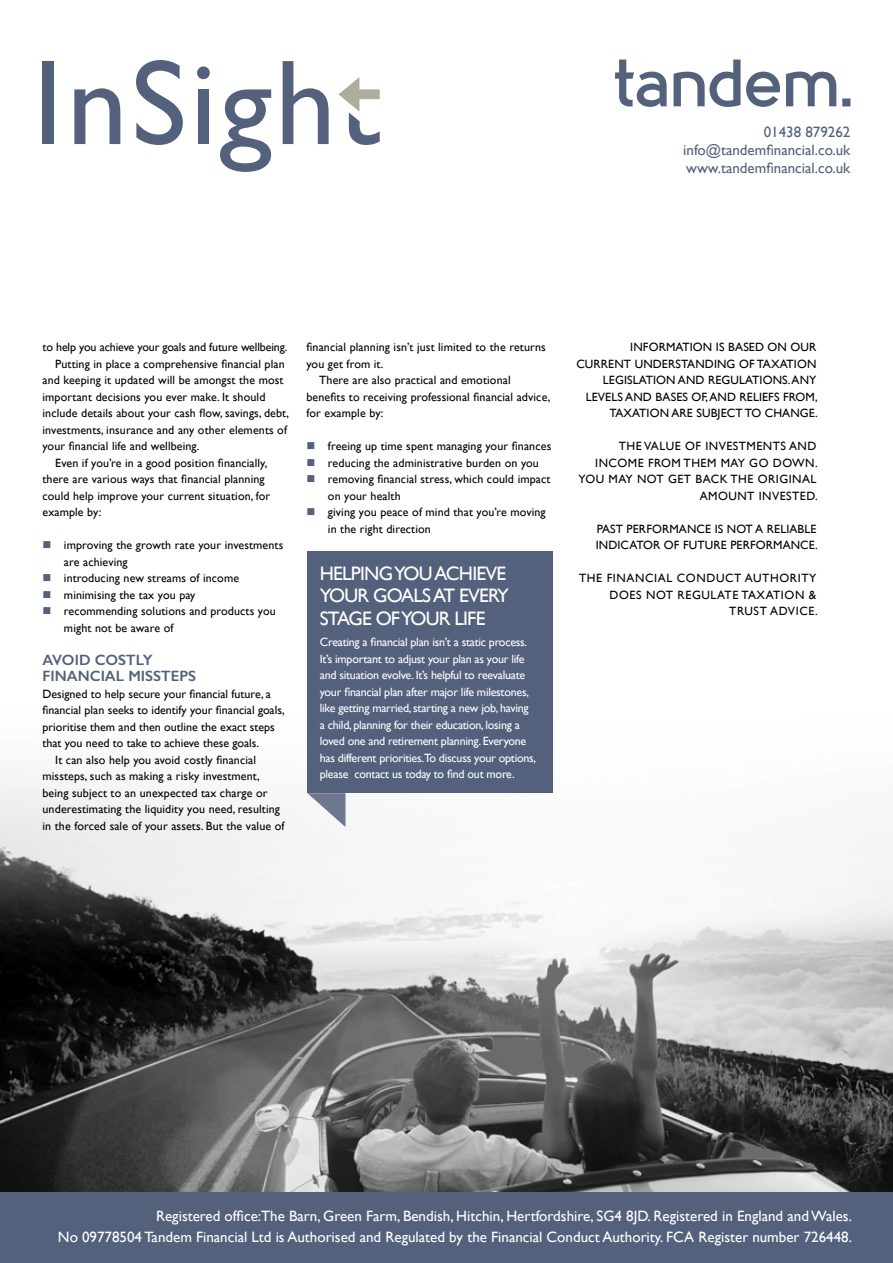
<style>
.page{position:relative;width:893px;height:1263px;background:#fff}
.page>*{position:absolute;margin:0;border:0;box-sizing:border-box;transform-origin:0 0}
.t1{font:19.5px/22.5px "Gill Sans";letter-spacing:-.04em;color:#fff}
.t2{font:15px/21px "Gill Sans";color:#fff;text-align:right}
.t3{font:15px/18px "Gill Sans";color:#53617d;text-align:justify}
.t4{font:600 15px/16.5px "Gill Sans";color:#53617d}
.t5{font:12px/16.5px "Gill Sans";letter-spacing:.01em;color:#000}
.t6{font:12px/16.5px "Gill Sans";letter-spacing:-.02em;color:#fff}
.t7{font:12px/16.5px "Gill Sans";letter-spacing:.04em;color:#000;text-align:right}
.t8{font:12px/16.5px "Gill Sans";letter-spacing:.05em;color:#000;text-align:right}
.t9{font:12px "Gill Sans";letter-spacing:-.01em;color:#000}
.s1{color:#53617d}
</style>
<div class="page">
<img style="left:0;top:568px;width:893px;height:624px">
<svg style="left:307px;top:793px;width:38px;height:34px"></svg>
<div style="left:307px;top:552px;width:245px;height:241px;background:#53617d"></div>
<div style="left:0;top:1192px;width:893px;height:71px;background:#53617d"></div>
<svg style="left:615px;top:60px;width:235px;height:47px"></svg>
<div style="left:43px;top:61px;width:11px;height:82px;background:#53617d"></div>
<svg style="left:136px;top:60px;width:47px;height:85px"></svg>
<div style="left:198px;top:89px;width:11px;height:55px;background:#53617d"></div>
<svg style="left:74px;top:88px;width:46px;height:56px"></svg>
<svg style="left:220px;top:89px;width:51px;height:83px"></svg>
<svg style="left:197px;top:66px;width:13px;height:13px"></svg>
<svg style="left:283px;top:61px;width:46px;height:83px"></svg>
<svg style="left:338px;top:77px;width:42px;height:68px"></svg>
<p class="t3" style="left:683px;top:123px;width:169px;text-indent:81px">01438 879262 info@tandemfinancial.co.uk www.tandemfinancial.co.uk</p>
<p class="t9" style="left:43px;top:340px;width:246px">to help you achieve your goals and future wellbeing.</p>
<p class="t5" style="left:55px;top:355px;width:231px">Putting in place a comprehensive financial plan</p>
<p class="t5" style="left:43px;top:372px;width:243px">and keeping it updated will be amongst the most</p>
<p class="t5" style="left:43px;top:388px;width:224px">important decisions you ever make. It should</p>
<p class="t5" style="left:43px;top:405px;width:248px">include details about your cash flow, savings, debt,</p>
<p class="t5" style="left:43px;top:421px;width:246px">investments, insurance and any other elements of</p>
<p class="t5" style="left:43px;top:438px;width:158px">your financial life and wellbeing.</p>
<p class="t5" style="left:55px;top:454px;width:214px">Even if you’re in a good position financially,</p>
<p class="t5" style="left:43px;top:471px;width:224px">there are various ways that financial planning</p>
<p class="t5" style="left:43px;top:487px;width:229px">could help improve your current situation, for</p>
<p class="t5" style="left:43px;top:504px;width:60px">example by:</p>
<p class="t5" style="left:64px;top:537px;width:221px;text-indent:-21px"><span class="s1">■</span> improving the growth rate your investments are achieving</p>
<p class="t5" style="left:43px;top:570px;width:198px"><span class="s1">■</span> introducing new streams of income</p>
<p class="t5" style="left:43px;top:586px;width:154px"><span class="s1">■</span> minimising the tax you pay</p>
<p class="t5" style="left:64px;top:603px;width:213px;text-indent:-21px"><span class="s1">■</span> recommending solutions and products you might not be aware of</p>
<p class="t4" style="left:43px;top:651px;width:155px">AVOID COSTLY<br>FINANCIAL MISSTEPS</p>
<p class="t5" style="left:43px;top:685px;width:230px">Designed to help secure your financial future, a</p>
<p class="t5" style="left:43px;top:702px;width:244px">financial plan seeks to identify your financial goals,</p>
<p class="t5" style="left:43px;top:718px;width:234px">prioritise them and then outline the exact steps</p>
<p class="t5" style="left:43px;top:735px;width:218px">that you need to take to achieve these goals.</p>
<p class="t5" style="left:55px;top:751px;width:202px">It can also help you avoid costly financial</p>
<p class="t5" style="left:43px;top:768px;width:219px">missteps, such as making a risky investment,</p>
<p class="t5" style="left:43px;top:784px;width:227px">being subject to an unexpected tax charge or</p>
<p class="t5" style="left:43px;top:801px;width:239px">underestimating the liquidity you need, resulting</p>
<p class="t5" style="left:43px;top:817px;width:243px">in the forced sale of your assets. But the value of</p>
<p class="t5" style="left:306px;top:339px;width:241px">financial planning isn’t just limited to the returns</p>
<p class="t5" style="left:306px;top:355px;width:78px">you get from it.</p>
<p class="t5" style="left:319px;top:372px;width:193px">There are also practical and emotional</p>
<p class="t5" style="left:306px;top:388px;width:245px">benefits to receiving professional financial advice,</p>
<p class="t5" style="left:306px;top:405px;width:78px">for example by:</p>
<p class="t5" style="left:306px;top:438px;width:246px"><span class="s1">■</span> freeing up time spent managing your finances</p>
<p class="t5" style="left:306px;top:454px;width:234px"><span class="s1">■</span> reducing the administrative burden on you</p>
<p class="t5" style="left:328px;top:471px;width:224px;text-indent:-21px"><span class="s1">■</span> removing financial stress, which could impact on your health</p>
<p class="t5" style="left:328px;top:504px;width:219px;text-indent:-21px"><span class="s1">■</span> giving you peace of mind that you’re moving in the right direction</p>
<h1 class="t1" style="left:320px;top:562px;width:191px">HELPING YOU ACHIEVE<br>YOUR GOALS AT EVERY<br>STAGE OF YOUR LIFE</h1>
<p class="t6" style="left:320px;top:634px;width:218px">Creating a financial plan isn’t a static process.<br>It’s important to adjust your plan as your life and situation evolve. It’s helpful to reevaluate your financial plan after major life milestones, like getting married, starting a new job, having a child, planning for their education, losing a loved one and retirement planning. Everyone has different priorities.To discuss your options, please contact us today to find out more.</p>
<p class="t5" style="left:576px;top:339px;width:243px;text-align:right">INFORMATION IS BASED ON OUR CURRENT UNDERSTANDING OF TAXATION LEGISLATION AND REGULATIONS. ANY LEVELS AND BASES OF, AND RELIEFS FROM, TAXATION ARE SUBJECT TO CHANGE.</p>
<p class="t7" style="left:579px;top:438px;width:241px">THE VALUE OF INVESTMENTS AND<br>INCOME FROM THEM MAY GO DOWN.<br>YOU MAY NOT GET BACK THE ORIGINAL<br>AMOUNT INVESTED.</p>
<p class="t5" style="left:596px;top:520px;width:223px">PAST PERFORMANCE IS NOT A RELIABLE<br>INDICATOR OF FUTURE PERFORMANCE.</p>
<p class="t8" style="left:579px;top:570px;width:240px">THE FINANCIAL CONDUCT AUTHORITY<br>DOES NOT REGULATE TAXATION &amp;<br>TRUST ADVICE.</p>
<p class="t2" style="left:58px;top:1205px;width:795px">Registered office:The Barn, Green Farm, Bendish, Hitchin, Hertfordshire, SG4 8JD. Registered in England and Wales.<br>No 09778504 Tandem Financial Ltd is Authorised and Regulated by the Financial Conduct Authority. FCA Register number 726448.</p>
</div>
